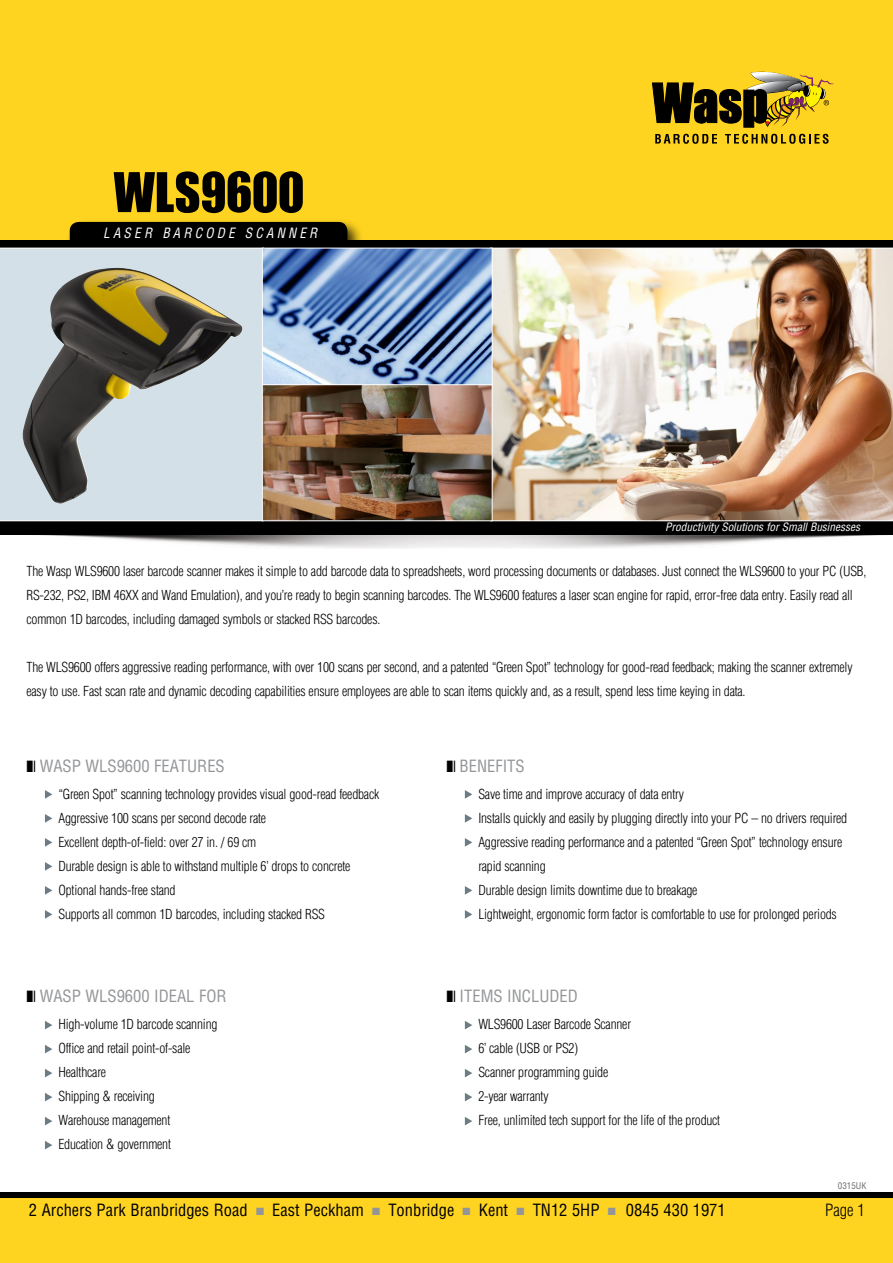
<style>
.page{position:relative;width:893px;height:1263px;background:#fff}
.page>*{position:absolute;margin:0;border:0;box-sizing:border-box;transform-origin:0 0}
.t1{font:60px "Impact Bld";color:#000}
.Wasp-RegularBodyCopy{font:condensed 16.5px "Helvetica LT Std";color:#000}
.WaspBox-BodySubheade{font:condensed 16.5px "Helvetica LT Std";color:#939598}
.Wasp-RegularBodyCopy-2{font:300 condensed 16.5px "Helvetica LT Std";color:#000}
.t2{font:italic condensed 13.8px "Helvetica LT Std";letter-spacing:.25em;color:#fff;scale:.95 1}
.WaspSlick_Features{font:300 condensed 13.5px/24px "Helvetica LT Std";letter-spacing:-.015em;color:#000}
.WaspSlick_Body{font:300 condensed 13.5px/24px "Helvetica LT Std";letter-spacing:-.015em;color:#000}
.t3{font:italic condensed 11.25px "Helvetica LT Std";color:#fff}
.t4{font:condensed 9px "Helvetica LT Std";color:#6d6e71}
.s1{color:#939598}
</style>
<div class="page">
<img style="left:0;top:534px;width:893px;height:15px">
<div style="left:0;top:504px;width:893px;height:30px;background:#000"></div>
<div style="left:0;top:0;width:893px;height:243px;background:#ffd420"></div>
<div style="left:66px;top:218px;width:298px;height:58px;background:#000;opacity:.75"></div>
<div style="left:70px;top:222px;width:277px;height:38px;background:#000;border-radius:9px"></div>
<div style="left:0;top:240px;width:893px;height:8px;background:#000"></div>
<svg style="left:652px;top:72px;width:181px;height:56px"></svg>
<svg style="left:655px;top:134px;width:62px;height:10px"></svg>
<svg style="left:725px;top:134px;width:104px;height:10px"></svg>
<img style="left:492px;top:248px;width:401px;height:273px">
<svg style="left:0;top:248px;width:262px;height:273px;background:#a7adaa"></svg>
<img style="left:264px;top:386px;width:226px;height:133px">
<div style="left:262px;top:384px;width:230px;height:137px;border:1px solid #fff"></div>
<svg style="left:264px;top:250px;width:226px;height:133px;background:#7491bc"></svg>
<div style="left:262px;top:248px;width:230px;height:137px;border:1px solid #fff"></div>
<div style="left:0;top:1192px;width:893px;height:30px;background:#000"></div>
<div style="left:0;top:1198px;width:893px;height:65px;background:#ffd420"></div>
<svg style="left:465px;top:790px;width:7px;height:9px"></svg>
<svg style="left:465px;top:814px;width:7px;height:9px"></svg>
<svg style="left:465px;top:838px;width:7px;height:9px"></svg>
<svg style="left:465px;top:886px;width:7px;height:9px"></svg>
<svg style="left:465px;top:910px;width:7px;height:9px"></svg>
<svg style="left:465px;top:1021px;width:7px;height:8px"></svg>
<svg style="left:465px;top:1045px;width:7px;height:8px"></svg>
<svg style="left:465px;top:1069px;width:7px;height:8px"></svg>
<svg style="left:465px;top:1093px;width:7px;height:8px"></svg>
<svg style="left:465px;top:1117px;width:7px;height:8px"></svg>
<svg style="left:45px;top:790px;width:7px;height:9px"></svg>
<svg style="left:45px;top:814px;width:7px;height:9px"></svg>
<svg style="left:45px;top:838px;width:7px;height:9px"></svg>
<svg style="left:45px;top:862px;width:7px;height:9px"></svg>
<svg style="left:45px;top:886px;width:7px;height:9px"></svg>
<svg style="left:45px;top:910px;width:7px;height:9px"></svg>
<svg style="left:45px;top:1021px;width:7px;height:8px"></svg>
<svg style="left:45px;top:1045px;width:7px;height:8px"></svg>
<svg style="left:45px;top:1069px;width:7px;height:8px"></svg>
<svg style="left:45px;top:1093px;width:7px;height:8px"></svg>
<svg style="left:45px;top:1117px;width:7px;height:8px"></svg>
<svg style="left:45px;top:1141px;width:7px;height:8px"></svg>
<h1 class="t1" style="left:113px;top:152px;width:192px">WLS9600</h1>
<p class="t2" style="left:103px;top:225px;width:227px">LASER BARCODE SCANNER</p>
<p class="t3" style="left:665px;top:520px;width:196px">Productivity Solutions for Small Businesses</p>
<p class="WaspSlick_Body" style="left:27px;top:559px;width:841px">The Wasp WLS9600 laser barcode scanner makes it simple to add barcode data to spreadsheets, word processing documents or databases. Just connect the WLS9600 to your PC (USB,<br>RS-232, PS2, IBM 46XX and Wand Emulation), and you’re ready to begin scanning barcodes. The WLS9600 features a laser scan engine for rapid, error-free data entry. Easily read all common 1D barcodes, including damaged symbols or stacked RSS barcodes.</p>
<p class="WaspSlick_Body" style="left:27px;top:655px;width:828px">The WLS9600 offers aggressive reading performance, with over 100 scans per second, and a patented “Green Spot” technology for good-read feedback; making the scanner extremely easy to use. Fast scan rate and dynamic decoding capabilities ensure employees are able to scan items quickly and, as a result, spend less time keying in data.</p>
<p class="WaspBox-BodySubheade" style="left:40px;top:755px;width:187px">WASP WLS9600 FEATURES</p>
<p class="WaspSlick_Features" style="left:58px;top:782px;width:322px">“Green Spot” scanning technology provides visual good-read feedback</p>
<p class="WaspSlick_Features" style="left:58px;top:806px;width:209px">Aggressive 100 scans per second decode rate</p>
<p class="WaspSlick_Features" style="left:58px;top:830px;width:199px">Excellent depth-of-field: over 27 in. / 69 cm</p>
<p class="WaspSlick_Features" style="left:58px;top:854px;width:294px">Durable design is able to withstand multiple 6’ drops to concrete</p>
<p class="WaspSlick_Features" style="left:58px;top:878px;width:119px">Optional hands-free stand</p>
<p class="WaspSlick_Features" style="left:58px;top:902px;width:268px">Supports all common 1D barcodes, including stacked RSS</p>
<p class="WaspBox-BodySubheade" style="left:40px;top:986px;width:188px">WASP WLS9600 IDEAL FOR</p>
<p class="WaspSlick_Features" style="left:58px;top:1012px;width:161px">High-volume 1D barcode scanning</p>
<p class="WaspSlick_Features" style="left:58px;top:1036px;width:134px">Office and retail point-of-sale</p>
<p class="WaspSlick_Features" style="left:58px;top:1060px;width:49px">Healthcare</p>
<p class="WaspSlick_Features" style="left:58px;top:1084px;width:98px">Shipping &amp; receiving</p>
<p class="WaspSlick_Features" style="left:58px;top:1108px;width:113px">Warehouse management</p>
<p class="WaspSlick_Features" style="left:58px;top:1132px;width:114px">Education &amp; government</p>
<p class="WaspBox-BodySubheade" style="left:460px;top:755px;width:67px">BENEFITS</p>
<p class="WaspSlick_Features" style="left:478px;top:782px;width:207px">Save time and improve accuracy of data entry</p>
<p class="WaspSlick_Features" style="left:478px;top:806px;width:370px">Installs quickly and easily by plugging directly into your PC – no drivers required</p>
<p class="WaspSlick_Features" style="left:478px;top:830px;width:365px">Aggressive reading performance and a patented “Green Spot” technology ensure rapid scanning</p>
<p class="WaspSlick_Features" style="left:478px;top:878px;width:221px">Durable design limits downtime due to breakage</p>
<p class="WaspSlick_Features" style="left:478px;top:902px;width:360px">Lightweight, ergonomic form factor is comfortable to use for prolonged periods</p>
<p class="WaspBox-BodySubheade" style="left:460px;top:986px;width:120px">ITEMS INCLUDED</p>
<p class="WaspSlick_Features" style="left:478px;top:1012px;width:154px">WLS9600 Laser Barcode Scanner</p>
<p class="WaspSlick_Features" style="left:478px;top:1036px;width:101px">6’ cable (USB or PS2)</p>
<p class="WaspSlick_Features" style="left:478px;top:1060px;width:131px">Scanner programming guide</p>
<p class="WaspSlick_Features" style="left:478px;top:1084px;width:72px">2-year warranty</p>
<p class="WaspSlick_Features" style="left:478px;top:1108px;width:243px">Free, unlimited tech support for the life of the product</p>
<p class="t4" style="left:838px;top:1180px;width:30px">0315UK</p>
<p class="Wasp-RegularBodyCopy" style="left:29px;top:1200px;width:588px">2 Archers Park Branbridges Road <span class="s1">■</span> East Peckham <span class="s1">■</span> Tonbridge <span class="s1">■</span> Kent <span class="s1">■</span> TN12 5HP <span class="s1">■</span></p>
<p class="Wasp-RegularBodyCopy" style="left:626px;top:1200px;width:101px">0845 430 1971</p>
<p class="Wasp-RegularBodyCopy-2" style="left:825px;top:1200px;width:41px">Page 1</p>
</div>
